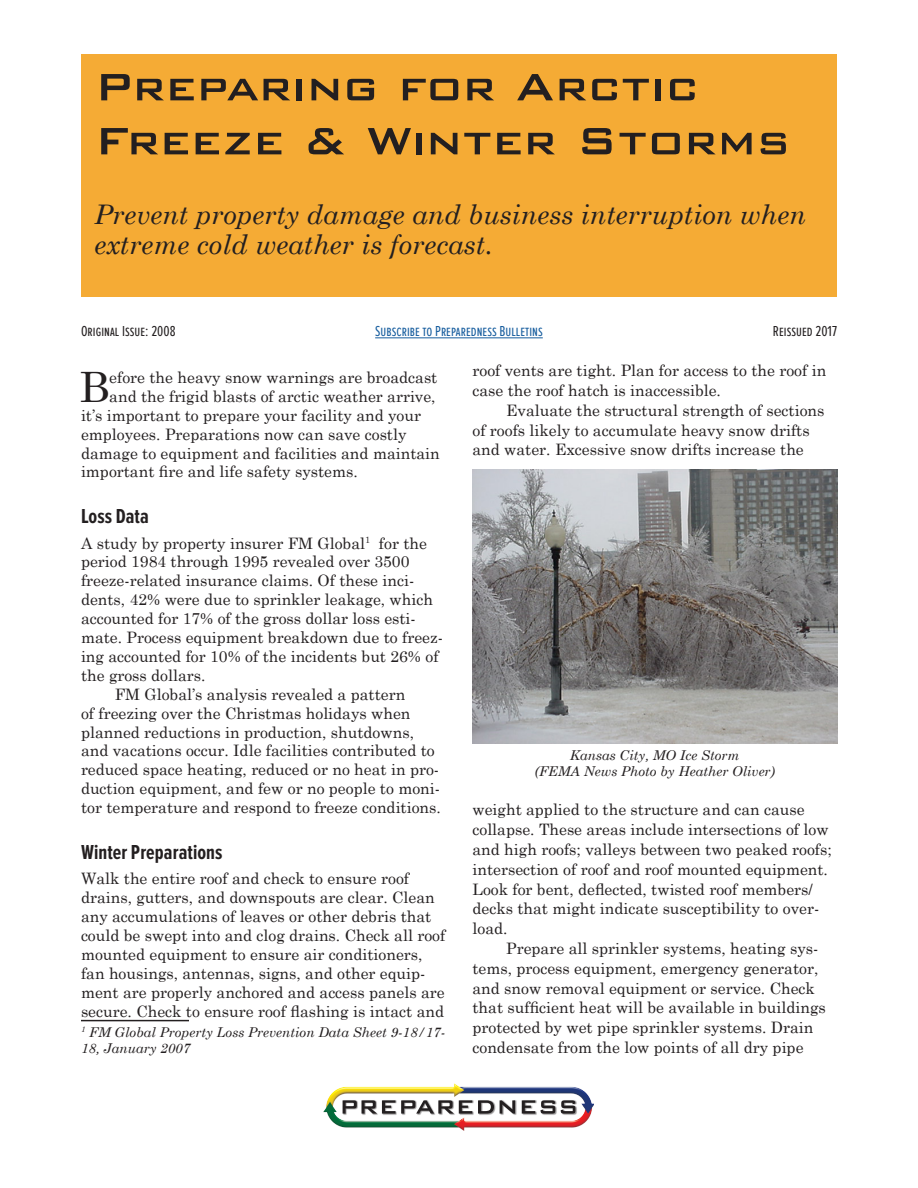
<style>
.page{position:relative;width:918px;height:1188px;background:#fff}
.page>*{position:absolute;margin:0;border:0;box-sizing:border-box;transform-origin:0 0}
.t1{font:500 51px/54px "Bank Gothic BT";color:#231f20}
.t2{font:41.85px "Century Schoolbook";color:#231f20}
.t3{font:italic 27px/30px "Century Schoolbook";color:#231f20}
.t4{font:700 21px "Proxima Nova Ex Cn";letter-spacing:.005em;color:#231f20}
.t5{font:15.75px/19.8px "Century Schoolbook";color:#231f20}
.t6{font:15px "Proxima Nova Ex Cn";letter-spacing:.005em;color:#175d9e}
.t7{font:15px "Proxima Nova Ex Cn";letter-spacing:.005em;color:#231f20}
.t8{font:italic 13.5px/16.2px "Century Schoolbook";color:#231f20}
</style>
<div class="page">
<div style="left:81px;top:54px;width:756px;height:108px;background:#f5ab35"></div>
<div style="left:81px;top:162px;width:756px;height:135px;background:#f5ab35"></div>
<img style="left:324px;top:1083px;width:270px;height:48px">
<hr style="left:375px;top:338px;width:168px;height:1px;background:#175d9e">
<hr style="left:81px;top:1020px;width:108px;height:1px;background:#231f20">
<img style="left:472px;top:470px;width:365px;height:273px">
<h1 class="t1" style="left:94px;top:59px;width:697px">Preparing for Arctic<br>Freeze &amp; Winter Storms</h1>
<h3 class="t3" style="left:94px;top:199px;width:713px">Prevent property damage and business interruption when extreme cold weather is forecast.</h3>
<p class="t7" style="left:81px;top:323px;width:96px">Original Issue: 2008</p>
<p class="t6" style="left:375px;top:323px;width:169px">Subscribe to Preparedness Bulletins</p>
<p class="t7" style="left:773px;top:323px;width:66px">Reissued 2017</p>
<h2 class="t2" style="left:79px;top:352px;width:32px">B</h2>
<p class="t5" style="left:109px;top:366px;width:330px">efore the heavy snow warnings are broadcast</p>
<p class="t5" style="left:472px;top:359px;width:355px">roof vents are tight. Plan for access to the roof in case the roof hatch is inaccessible.</p>
<p class="t5" style="left:472px;top:399px;width:353px;text-indent:34px">Evaluate the structural strength of sections of roofs likely to accumulate heavy snow drifts and water. Excessive snow drifts increase the</p>
<p class="t5" style="left:109px;top:385px;width:328px">and the frigid blasts of arctic weather arrive,</p>
<p class="t5" style="left:81px;top:404px;width:342px">it’s important to prepare your facility and your</p>
<p class="t5" style="left:81px;top:423px;width:327px">employees. Preparations now can save costly</p>
<p class="t5" style="left:81px;top:442px;width:360px">damage to equipment and facilities and maintain</p>
<p class="t5" style="left:81px;top:460px;width:278px">important fire and life safety systems.</p>
<h3 class="t4" style="left:81px;top:504px;width:69px">Loss Data</h3>
<p class="t5" style="left:81px;top:532px;width:348px">A study by property insurer FM Global<sup>1</sup> for the</p>
<p class="t5" style="left:81px;top:550px;width:330px">period 1984 through 1995 revealed over 3500</p>
<p class="t5" style="left:81px;top:569px;width:335px">freeze-related insurance claims. Of these inci-</p>
<p class="t5" style="left:81px;top:588px;width:354px">dents, 42% were due to sprinkler leakage, which</p>
<p class="t5" style="left:81px;top:607px;width:336px">accounted for 17% of the gross dollar loss esti-</p>
<p class="t5" style="left:81px;top:626px;width:363px">mate. Process equipment breakdown due to freez-</p>
<p class="t5" style="left:81px;top:645px;width:359px">ing accounted for 10% of the incidents but 26% of</p>
<p class="t5" style="left:81px;top:664px;width:126px">the gross dollars.</p>
<p class="t5" style="left:115px;top:683px;width:292px">FM Global’s analysis revealed a pattern</p>
<p class="t5" style="left:81px;top:702px;width:331px">of freezing over the Christmas holidays when</p>
<p class="t5" style="left:81px;top:721px;width:335px">planned reductions in production, shutdowns,</p>
<p class="t5" style="left:81px;top:739px;width:355px">and vacations occur. Idle facilities contributed to</p>
<p class="t5" style="left:81px;top:758px;width:360px">reduced space heating, reduced or no heat in pro-</p>
<p class="t5" style="left:81px;top:777px;width:361px">duction equipment, and few or no people to moni-</p>
<p class="t5" style="left:81px;top:796px;width:361px">tor temperature and respond to freeze conditions.</p>
<h3 class="t4" style="left:81px;top:840px;width:143px">Winter Preparations</h3>
<p class="t5" style="left:81px;top:868px;width:366px;line-height:18.9px">Walk the entire roof and check to ensure roof drains, gutters, and downspouts are clear. Clean any accumulations of leaves or other debris that could be swept into and clog drains. Check all roof mounted equipment to ensure air conditioners, fan housings, antennas, signs, and other equip&shy;ment are properly anchored and access panels are secure. Check to ensure roof flashing is intact and</p>
<p class="t8" style="left:81px;top:1023px;width:366px"><sup>1</sup> FM Global Property Loss Prevention Data Sheet 9-18/17-<br>18, January 2007</p>
<p class="t8" style="left:535px;top:746px;width:242px;text-align:center">Kansas City, MO Ice Storm<br>(FEMA News Photo by Heather Oliver)</p>
<p class="t5" style="left:472px;top:798px;width:361px">weight applied to the structure and can cause collapse. These areas include intersections of low and high roofs; valleys between two peaked roofs; intersection of roof and roof mounted equipment.<br>Look for bent, deflected, twisted roof members/ decks that might indicate susceptibility to over&shy;load.</p>
<p class="t5" style="left:472px;top:937px;width:355px;text-indent:34px">Prepare all sprinkler systems, heating sys&shy;tems, process equipment, emergency generator, and snow removal equipment or service. Check that sufficient heat will be available in buildings protected by wet pipe sprinkler systems. Drain condensate from the low points of all dry pipe</p>
</div>
